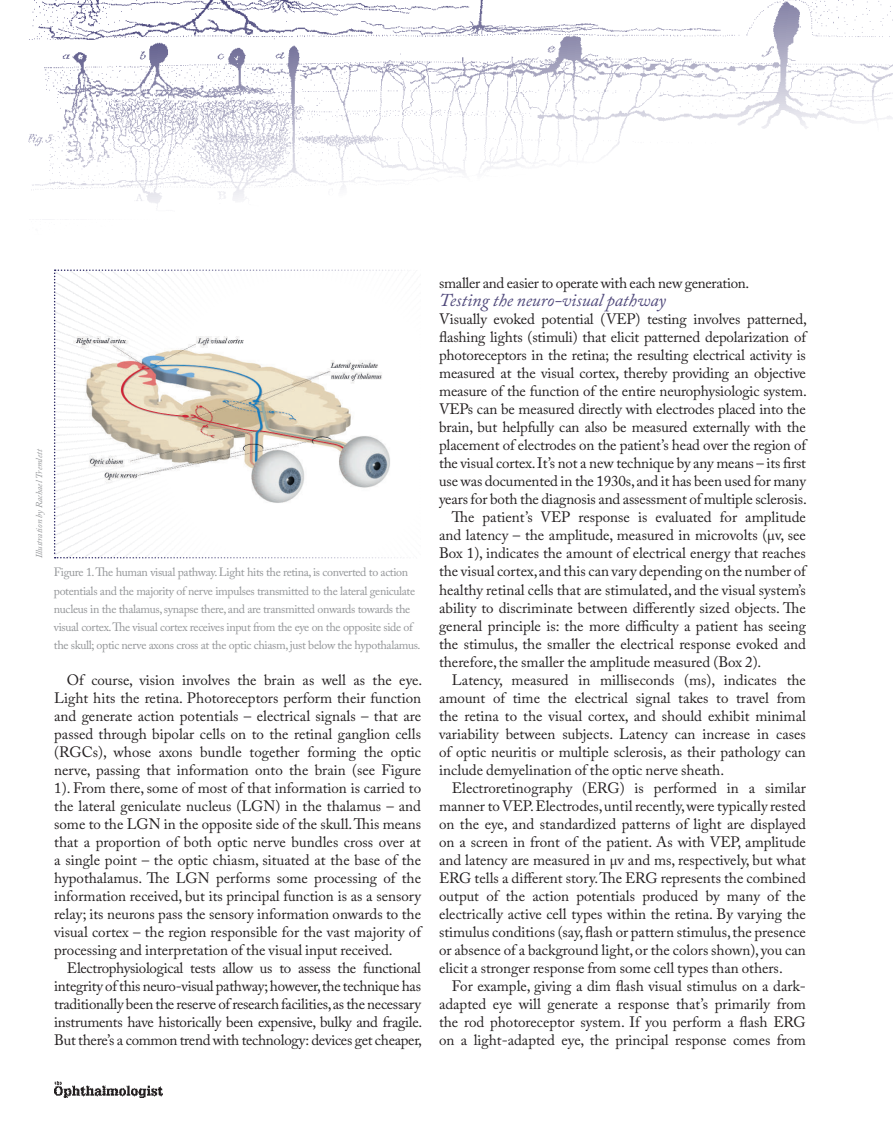
<style>
.page{position:relative;width:893px;height:1132px;background:#fff}
.page>*{position:absolute;margin:0;border:0;box-sizing:border-box;transform-origin:0 0}
.t1{font:italic 18px "Adobe Caslon Pro";color:#4f487a}
.t2{font:15px/18px "Adobe Caslon Pro";color:#231f20;text-align:justify}
.t3{font:15px "Adobe Caslon Pro";letter-spacing:-.02em;color:#231f20}
.t4{font:12px/18px "Adobe Caslon Pro";letter-spacing:-.03em;color:#939598}
.t5{font:italic 9px "Adobe Caslon Pro";color:#939598}
</style>
<div class="page">
<img style="left:54px;top:1081px;width:108px;height:15px">
<img style="left:28px;top:0;width:865px;height:207px">
<svg style="left:54px;top:269px;width:348px;height:289px"></svg>
<p class="t5" style="left:34px;top:558px;width:111px;rotate:-90deg">Illustration by Rachael Tremlett</p>
<p class="t4" style="left:54px;top:563px;width:368px">Figure 1. The human visual pathway. Light hits the retina, is converted to action potentials and the majority of nerve impulses transmitted to the lateral geniculate nucleus in the thalamus, synapse there, and are transmitted onwards towards the visual cortex. The visual cortex receives input from the eye on the opposite side of the skull; optic nerve axons cross at the optic chiasm, just below the hypothalamus.</p>
<p class="t2" style="left:54px;top:670px;width:369px;text-indent:13px">Of course, vision involves the brain as well as the eye.<br>Light hits the retina. Photoreceptors perform their function and generate action potentials – electrical signals – that are passed through bipolar cells on to the retinal ganglion cells (RGCs), whose axons bundle together forming the optic nerve, passing that information onto the brain (see Figure 1). From there, some of most of that information is carried to the lateral geniculate nucleus (LGN) in the thalamus – and some to the LGN in the opposite side of the skull. This means that a proportion of both optic nerve bundles cross over at a single point – the optic chiasm, situated at the base of the hypothalamus. The LGN performs some processing of the information received, but its principal function is as a sensory relay; its neurons pass the sensory information onwards to the visual cortex – the region responsible for the vast majority of processing and interpretation of the visual input received.</p>
<p class="t2" style="left:54px;top:958px;width:369px;text-indent:13px">Electrophysiological tests allow us to assess the functional integrity of this neuro-visual pathway; however, the technique has traditionally been the reserve of research facilities, as the necessary instruments have historically been expensive, bulky and fragile.<br>But there’s a common trend with technology: devices get cheaper,</p>
<p class="t3" style="left:439px;top:274px;width:312px">smaller and easier to operate with each new generation.</p>
<p class="t1" style="left:439px;top:289px;width:228px">Testing the neuro-visual pathway</p>
<p class="t2" style="left:439px;top:310px;width:369px">Visually evoked potential (VEP) testing involves patterned,</p>
<p class="t2" style="left:439px;top:328px;width:368px">flashing lights (stimuli) that elicit patterned depolarization of</p>
<p class="t2" style="left:439px;top:346px;width:368px">photoreceptors in the retina; the resulting electrical activity is</p>
<p class="t2" style="left:439px;top:364px;width:368px">measured at the visual cortex, thereby providing an objective</p>
<p class="t2" style="left:439px;top:382px;width:369px">measure of the function of the entire neurophysiologic system.</p>
<p class="t2" style="left:439px;top:400px;width:368px">VEPs can be measured directly with electrodes placed into the</p>
<p class="t2" style="left:439px;top:418px;width:368px">brain, but helpfully can also be measured externally with the</p>
<p class="t2" style="left:439px;top:436px;width:368px">placement of electrodes on the patient’s head over the region of</p>
<p class="t2" style="left:439px;top:454px;width:368px">the visual cortex. It’s not a new technique by any means – its first</p>
<p class="t2" style="left:439px;top:472px;width:368px">use was documented in the 1930s, and it has been used for many</p>
<p class="t2" style="left:439px;top:490px;width:369px">years for both the diagnosis and assessment of multiple sclerosis.</p>
<p class="t2" style="left:452px;top:508px;width:356px">The patient’s VEP response is evaluated for amplitude</p>
<p class="t2" style="left:439px;top:526px;width:368px">and latency – the amplitude, measured in microvolts (µv, see</p>
<p class="t2" style="left:439px;top:544px;width:368px">Box 1), indicates the amount of electrical energy that reaches</p>
<p class="t2" style="left:439px;top:562px;width:368px">the visual cortex, and this can vary depending on the number of</p>
<p class="t2" style="left:439px;top:580px;width:368px">healthy retinal cells that are stimulated, and the visual system’s</p>
<p class="t2" style="left:439px;top:598px;width:368px">ability to discriminate between differently sized objects. The</p>
<p class="t2" style="left:439px;top:616px;width:368px">general principle is: the more difficulty a patient has seeing</p>
<p class="t2" style="left:439px;top:634px;width:368px">the stimulus, the smaller the electrical response evoked and</p>
<p class="t2" style="left:439px;top:652px;width:324px">therefore, the smaller the amplitude measured (Box 2).</p>
<p class="t2" style="left:452px;top:670px;width:356px">Latency, measured in milliseconds (ms), indicates the</p>
<p class="t2" style="left:439px;top:688px;width:368px">amount of time the electrical signal takes to travel from</p>
<p class="t2" style="left:439px;top:706px;width:368px">the retina to the visual cortex, and should exhibit minimal</p>
<p class="t2" style="left:439px;top:724px;width:368px">variability between subjects. Latency can increase in cases</p>
<p class="t2" style="left:439px;top:742px;width:368px">of optic neuritis or multiple sclerosis, as their pathology can</p>
<p class="t2" style="left:439px;top:760px;width:287px">include demyelination of the optic nerve sheath.</p>
<p class="t2" style="left:452px;top:778px;width:356px">Electroretinography (ERG) is performed in a similar</p>
<p class="t2" style="left:439px;top:796px;width:368px">manner to VEP. Electrodes, until recently, were typically rested</p>
<p class="t2" style="left:439px;top:814px;width:368px">on the eye, and standardized patterns of light are displayed</p>
<p class="t2" style="left:439px;top:832px;width:368px">on a screen in front of the patient. As with VEP, amplitude</p>
<p class="t2" style="left:439px;top:850px;width:368px">and latency are measured in µv and ms, respectively, but what</p>
<p class="t2" style="left:439px;top:868px;width:368px">ERG tells a different story. The ERG represents the combined</p>
<p class="t2" style="left:439px;top:886px;width:368px">output of the action potentials produced by many of the</p>
<p class="t2" style="left:439px;top:904px;width:368px">electrically active cell types within the retina. By varying the</p>
<p class="t2" style="left:439px;top:922px;width:368px">stimulus conditions (say, flash or pattern stimulus, the presence</p>
<p class="t2" style="left:439px;top:940px;width:368px">or absence of a background light, or the colors shown), you can</p>
<p class="t2" style="left:439px;top:958px;width:345px">elicit a stronger response from some cell types than others.</p>
<p class="t2" style="left:452px;top:976px;width:356px">For example, giving a dim flash visual stimulus on a dark-</p>
<p class="t2" style="left:439px;top:994px;width:368px">adapted eye will generate a response that’s primarily from</p>
<p class="t2" style="left:439px;top:1012px;width:368px">the rod photoreceptor system. If you perform a flash ERG</p>
<p class="t2" style="left:439px;top:1030px;width:368px">on a light-adapted eye, the principal response comes from</p>
</div>
